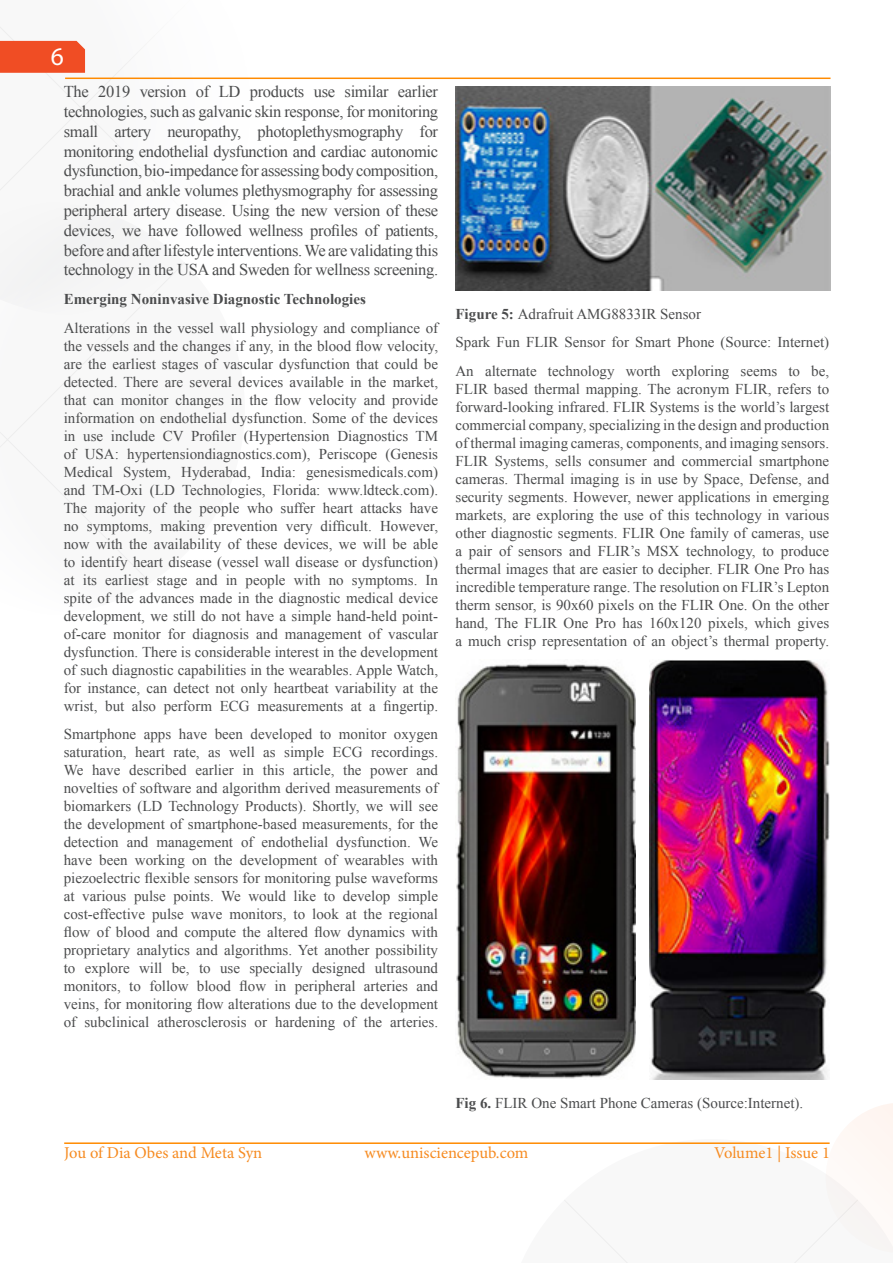
<style>
.page{position:relative;width:893px;height:1263px;background:#fff}
.page>*{position:absolute;margin:0;border:0;box-sizing:border-box;transform-origin:0 0}
.SUBHEAD{font:25.5px "Myriad Pro";color:#fff}
.BODY{font:16.5px/19.8px "Times New Roman";letter-spacing:-.02em;color:#4b4c4d;text-align:justify}
.t1{font:16.5px "Minion Pro";color:#f68b21}
.BODY-2{font:15px/18px "Times New Roman";color:#4b4c4d;text-align:justify}
.BODY-3{font:700 15px "Times New Roman";color:#4b4c4d}
.s1{font-weight:700}
</style>
<div class="page">
<svg style="left:841px;top:1103px;width:52px;height:36px"></svg>
<svg style="left:0;top:27px;width:289px;height:164px"></svg>
<svg style="left:564px;top:1139px;width:329px;height:124px"></svg>
<div style="left:0;top:41px;width:85px;height:32px;background:#f04d24"></div>
<svg style="left:0;top:210px;width:185px;height:373px"></svg>
<hr style="left:64px;top:1142px;width:766px;height:2px;background:#ff8b01">
<hr style="left:65px;top:78px;width:765px;height:1px;background:#ff8b01">
<img style="left:455px;top:86px;width:375px;height:204px">
<img style="left:456px;top:663px;width:179px;height:416px">
<img style="left:649px;top:660px;width:180px;height:420px">
<p class="SUBHEAD" style="left:51px;top:40px;width:15px">6</p>
<p class="BODY" style="left:64px;top:82px;width:376px">The 2019 version of LD products use similar earlier technologies, such as galvanic skin response, for monitoring small artery neuropathy, photoplethysmography for monitoring endothelial dysfunction and cardiac autonomic dysfunction, bio-impedance for assessing body composition, brachial and ankle volumes plethysmography for assessing peripheral artery disease. Using the new version of these devices, we have followed wellness profiles of patients, before and after lifestyle interventions. We are validating this technology in the USA and Sweden for wellness screening.</p>
<p class="BODY-3" style="left:64px;top:289px;width:304px">Emerging Noninvasive Diagnostic Technologies</p>
<p class="BODY-2" style="left:64px;top:318px;width:376px">Alterations in the vessel wall physiology and compliance of the vessels and the changes if any, in the blood flow velocity, are the earliest stages of vascular dysfunction that could be detected. There are several devices available in the market, that can monitor changes in the flow velocity and provide information on endothelial dysfunction. Some of the devices in use include CV Profiler (Hypertension Diagnostics TM of USA: hypertensiondiagnostics.com), Periscope (Genesis Medical System, Hyderabad, India: genesismedicals.com) and TM-Oxi (LD Technologies, Florida: www.ldteck.com).<br>The majority of the people who suffer heart attacks have no symptoms, making prevention very difficult. However, now with the availability of these devices, we will be able to identify heart disease (vessel wall disease or dysfunction) at its earliest stage and in people with no symptoms. In spite of the advances made in the diagnostic medical device development, we still do not have a simple hand-held point&shy;of-care monitor for diagnosis and management of vascular dysfunction. There is considerable interest in the development of such diagnostic capabilities in the wearables. Apple Watch, for instance, can detect not only heartbeat variability at the wrist, but also perform ECG measurements at a fingertip.</p>
<p class="BODY-2" style="left:64px;top:725px;width:376px">Smartphone apps have been developed to monitor oxygen saturation, heart rate, as well as simple ECG recordings.<br>We have described earlier in this article, the power and novelties of software and algorithm derived measurements of biomarkers (LD Technology Products). Shortly, we will see the development of smartphone-based measurements, for the detection and management of endothelial dysfunction. We have been working on the development of wearables with piezoelectric flexible sensors for monitoring pulse waveforms at various pulse points. We would like to develop simple cost-effective pulse wave monitors, to look at the regional flow of blood and compute the altered flow dynamics with proprietary analytics and algorithms. Yet another possibility to explore will be, to use specially designed ultrasound monitors, to follow blood flow in peripheral arteries and veins, for monitoring flow alterations due to the development of subclinical atherosclerosis or hardening of the arteries.</p>
<p class="BODY-2" style="left:455px;top:305px;width:247px"><span class="s1">Figure 5:</span> Adrafruit AMG8833IR Sensor</p>
<p class="BODY-2" style="left:455px;top:333px;width:375px">Spark Fun FLIR Sensor for Smart Phone (Source: Internet)</p>
<p class="BODY-2" style="left:455px;top:362px;width:375px">An alternate technology worth exploring seems to be, FLIR based thermal mapping. The acronym FLIR, refers to forward-looking infrared. FLIR Systems is the world’s largest commercial company, specializing in the design and production of thermal imaging cameras, components, and imaging sensors.<br>FLIR Systems, sells consumer and commercial smartphone cameras. Thermal imaging is in use by Space, Defense, and security segments. However, newer applications in emerging markets, are exploring the use of this technology in various other diagnostic segments. FLIR One family of cameras, use a pair of sensors and FLIR’s MSX technology, to produce thermal images that are easier to decipher. FLIR One Pro has incredible temperature range. The resolution on FLIR’s Lepton therm sensor, is 90x60 pixels on the FLIR One. On the other hand, The FLIR One Pro has 160x120 pixels, which gives a much crisp representation of an object’s thermal property.</p>
<p class="BODY-2" style="left:455px;top:1094px;width:349px"><span class="s1">Fig 6.</span> FLIR One Smart Phone Cameras (Source:Internet).</p>
<p class="t1" style="left:64px;top:1142px;width:200px">Jou of Dia Obes and Meta Syn</p>
<p class="t1" style="left:365px;top:1142px;width:165px">www.unisciencepub.com</p>
<p class="t1" style="left:714px;top:1142px;width:117px">Volume1 | Issue 1</p>
</div>
